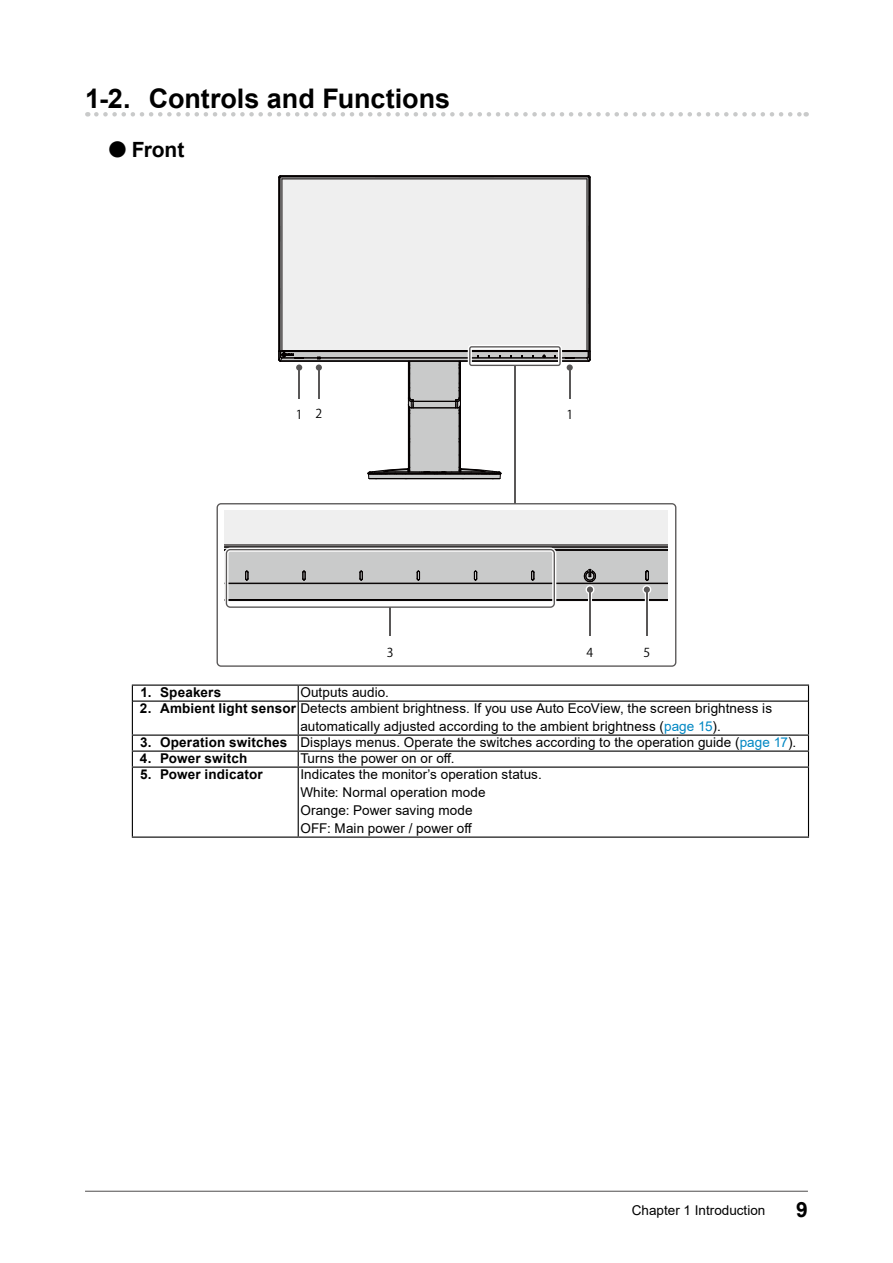
<style>
.page{position:relative;width:893px;height:1263px;background:#fff}
.page>*{position:absolute;margin:0;border:0;box-sizing:border-box;transform-origin:0 0}
.t1{font:700 27px "Arial";color:#000}
.t2{font:700 21px "Arial";letter-spacing:-.005em;color:#000}
.t3{font:13.5px/18px "Arial";letter-spacing:.005em;color:#000}
.t4{font:700 13.5px "Arial";letter-spacing:.01em;color:#000}
.t5{font:12.3px "Koz Go Pro";color:#000}
.s1{font-size:37.8px}
.s2{font-weight:700}
.s3{color:#0087c3}
</style>
<div class="page">
<svg style="left:96px;top:112px;width:711px;height:5px"></svg>
<svg style="left:281px;top:177px;width:308px;height:298px"></svg>
<div style="left:282px;top:179px;width:305px;height:171px;background:#efefef"></div>
<hr style="left:279px;top:178px;width:1px;height:173px;background:#040000">
<hr style="left:280px;top:178px;width:1px;height:173px;background:#040000">
<hr style="left:282px;top:179px;width:1px;height:171px;background:#040000">
<hr style="left:413px;top:408px;width:43px;height:1px;background:#040000">
<hr style="left:413px;top:407px;width:43px;height:1px;background:#040000">
<hr style="left:413px;top:401px;width:43px;height:1px;background:#040000">
<hr style="left:408px;top:361px;width:1px;height:37px;background:#040000">
<hr style="left:408px;top:406px;width:1px;height:66px;background:#040000">
<hr style="left:409px;top:407px;width:1px;height:65px;background:#040000">
<hr style="left:409px;top:361px;width:1px;height:37px;background:#040000">
<svg style="left:408px;top:382px;width:6px;height:32px"></svg>
<hr style="left:280px;top:361px;width:309px;height:1px;background:#040000">
<hr style="left:320px;top:358px;width:245px;height:1px;background:#040000">
<hr style="left:279px;top:351px;width:311px;height:1px;background:#040000">
<hr style="left:282px;top:350px;width:305px;height:1px;background:#040000">
<hr style="left:459px;top:407px;width:1px;height:65px;background:#040000">
<hr style="left:459px;top:361px;width:1px;height:37px;background:#040000">
<hr style="left:460px;top:361px;width:1px;height:111px;background:#040000">
<svg style="left:280px;top:288px;width:1px;height:16px"></svg>
<svg style="left:455px;top:382px;width:5px;height:32px"></svg>
<svg style="left:280px;top:226px;width:1px;height:16px"></svg>
<hr style="left:587px;top:179px;width:1px;height:171px;background:#040000">
<hr style="left:589px;top:177px;width:1px;height:174px;background:#040000">
<hr style="left:590px;top:177px;width:1px;height:183px;background:#040000">
<hr style="left:282px;top:179px;width:305px;height:1px;background:#040000">
<hr style="left:280px;top:176px;width:309px;height:1px;background:#040000">
<svg style="left:278px;top:350px;width:43px;height:12px"></svg>
<svg style="left:368px;top:467px;width:134px;height:12px;background:#777676"></svg>
<div style="left:314px;top:363px;width:9px;height:9px;border:3px solid #fff;border-radius:50%"></div>
<hr style="left:318px;top:368px;width:2px;height:31px;background:#595757">
<div style="left:316px;top:364px;width:6px;height:7px;background:#595757;border-radius:50%"></div>
<div style="left:568px;top:366px;width:4px;height:35px;border:3px solid #fff"></div>
<div style="left:565px;top:363px;width:9px;height:9px;border:3px solid #fff;border-radius:50%"></div>
<hr style="left:569px;top:368px;width:1px;height:31px;background:#595757">
<div style="left:295px;top:363px;width:9px;height:9px;border:3px solid #fff;border-radius:50%"></div>
<hr style="left:298px;top:368px;width:2px;height:31px;background:#595757">
<div style="left:296px;top:364px;width:6px;height:7px;background:#595757;border-radius:50%"></div>
<div style="left:513px;top:364px;width:4px;height:141px;border:3px solid #fff"></div>
<hr style="left:514px;top:365px;width:1px;height:138px;background:#595757">
<svg style="left:466px;top:343px;width:125px;height:26px"></svg>
<svg style="left:217px;top:503px;width:459px;height:164px"></svg>
<hr style="left:132px;top:684px;width:166px;height:2px;background:#000">
<hr style="left:298px;top:684px;width:511px;height:2px;background:#000">
<hr style="left:133px;top:700px;width:165px;height:2px;background:#000">
<hr style="left:298px;top:700px;width:510px;height:2px;background:#000">
<hr style="left:132px;top:836px;width:166px;height:2px;background:#000">
<hr style="left:298px;top:836px;width:511px;height:2px;background:#000">
<svg style="left:132px;top:686px;width:1px;height:15px"></svg>
<svg style="left:298px;top:686px;width:1px;height:14px"></svg>
<svg style="left:808px;top:686px;width:1px;height:15px"></svg>
<hr style="left:132px;top:701px;width:1px;height:33px;background:#000">
<hr style="left:298px;top:702px;width:1px;height:32px;background:#000">
<hr style="left:808px;top:701px;width:1px;height:33px;background:#000">
<hr style="left:132px;top:734px;width:166px;height:2px;background:#000">
<hr style="left:298px;top:734px;width:511px;height:2px;background:#000">
<hr style="left:132px;top:750px;width:166px;height:2px;background:#000">
<svg style="left:132px;top:736px;width:1px;height:30px"></svg>
<hr style="left:298px;top:750px;width:511px;height:2px;background:#000">
<svg style="left:298px;top:736px;width:1px;height:30px"></svg>
<svg style="left:808px;top:736px;width:1px;height:30px"></svg>
<hr style="left:132px;top:766px;width:166px;height:2px;background:#000">
<hr style="left:132px;top:768px;width:1px;height:68px;background:#000">
<hr style="left:298px;top:766px;width:511px;height:2px;background:#000">
<hr style="left:298px;top:768px;width:1px;height:68px;background:#000">
<hr style="left:808px;top:768px;width:1px;height:68px;background:#000">
<hr style="left:85px;top:1191px;width:723px;height:1px;background:#595757">
<h1 class="t1" style="left:85px;top:80px;width:367px">1-2. Controls and Functions</h1>
<h2 class="t2" style="left:106px;top:134px;width:80px"><span class="s1">●</span>Front</h2>
<p class="t5" style="left:296px;top:406px;width:28px">1 2</p>
<p class="t5" style="left:566px;top:406px;width:8px">1</p>
<p class="t5" style="left:387px;top:645px;width:8px">3</p>
<p class="t5" style="left:586px;top:645px;width:8px">4</p>
<p class="t5" style="left:643px;top:645px;width:8px">5</p>
<p class="t4" style="left:141px;top:683px;width:82px">1. Speakers</p>
<p class="t3" style="left:300px;top:683px;width:90px">Outputs audio.</p>
<p class="t3" style="left:300px;top:699px;width:473px;text-indent:-160px"><span class="s2">2. Ambient light sensor</span> Detects ambient brightness. If you use Auto EcoView, the screen brightness is automatically adjusted according to the ambient brightness (<span class="s3">page 15</span>).</p>
<p class="t3" style="left:140px;top:733px;width:658px"><span class="s2">3. Operation switches</span> Displays menus. Operate the switches according to the operation guide (<span class="s3">page 17</span>).</p>
<p class="t4" style="left:140px;top:749px;width:109px">4. Power switch</p>
<p class="t3" style="left:300px;top:749px;width:156px">Turns the power on or off.</p>
<p class="t4" style="left:140px;top:765px;width:124px">5. Power indicator</p>
<p class="t3" style="left:300px;top:765px;width:243px">Indicates the monitor’s operation status.<br>White: Normal operation mode<br>Orange: Power saving mode<br>OFF: Main power / power off</p>
<p class="t3" style="left:632px;top:1201px;width:135px">Chapter 1 Introduction</p>
<h2 class="t2" style="left:796px;top:1195px;width:13px">9</h2>
</div>
